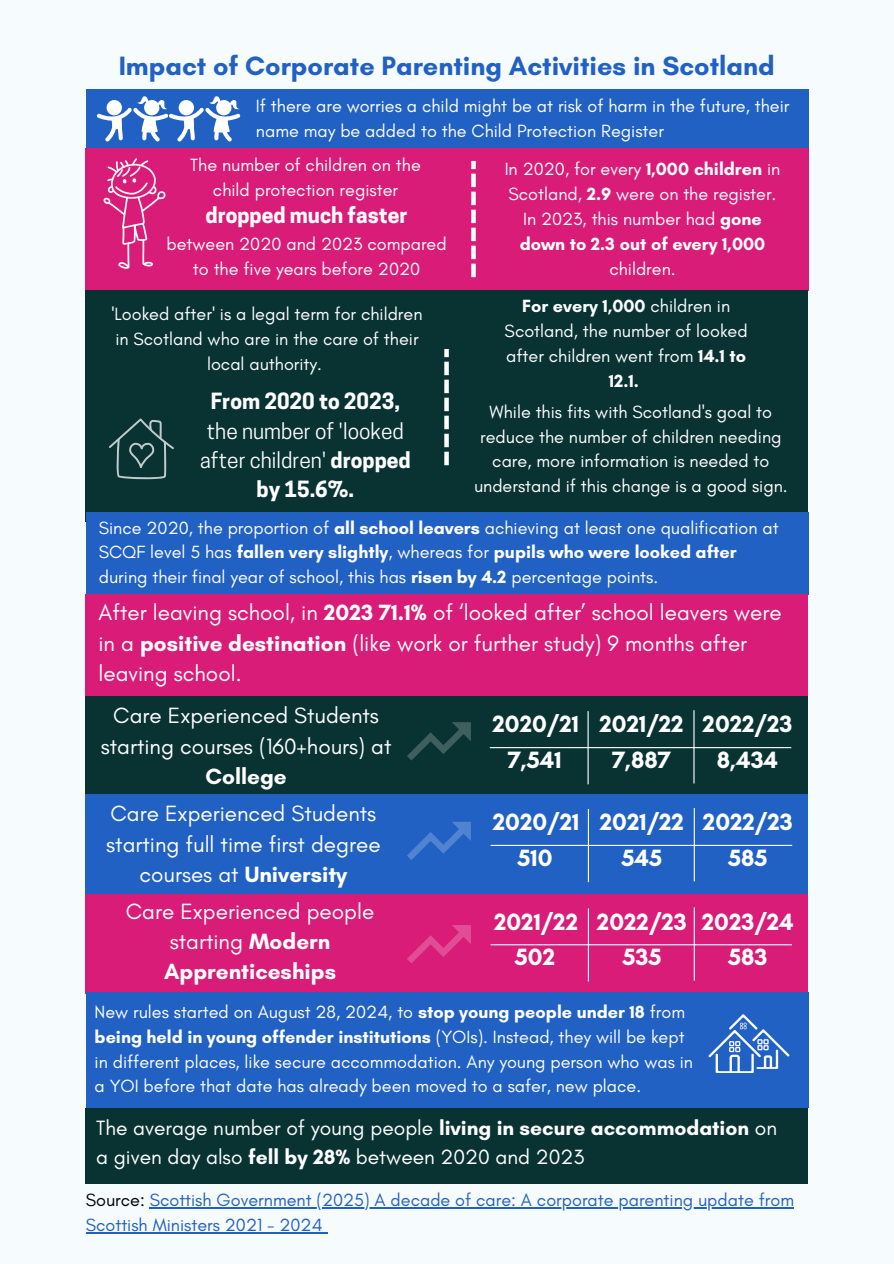
<style>
.page{position:relative;width:894px;height:1264px;background:#fff}
.page>*{position:absolute;margin:0;border:0;box-sizing:border-box;transform-origin:0 0}
.t1{font:700 39px "Glacial Indifference";color:#fff}
.t2{font:700 27px "Glacial Indifference";color:#2161c4}
.t3{font:700 24px "Glacial Indifference";color:#fff}
.t4{font:22.5px/30.3px "Glacial Indifference";color:#fff;text-align:center}
.t5{font:21px/29.2px "Glacial Indifference";color:#fff}
.t6{font:21px/29.2px "Cooper Hewitt";color:#fff;text-align:center}
.t7{font:700 21px "Cooper Hewitt";color:#fff}
.t8{font:18px/24.8px "Glacial Indifference";color:#fff;text-align:center}
.t9{font:18px "Glacial Indifference";color:#2161c4}
.s1{font-weight:700}
.s2{color:#000}
</style>
<div class="page">
<div style="left:0;top:0;width:893px;height:1263px;background:#f6fbfd"></div>
<div style="left:86px;top:148px;width:342px;height:142px;background:#d91c78"></div>
<div style="left:425px;top:148px;width:382px;height:142px;background:#d91c78"></div>
<svg style="left:103px;top:158px;width:62px;height:111px"></svg>
<div style="left:86px;top:290px;width:361px;height:231px;background:#093233"></div>
<div style="left:446px;top:290px;width:361px;height:231px;background:#093233"></div>
<svg style="left:109px;top:418px;width:65px;height:61px"></svg>
<svg style="left:471px;top:264px;width:4px;height:13px"></svg>
<svg style="left:471px;top:246px;width:4px;height:13px"></svg>
<svg style="left:471px;top:228px;width:4px;height:13px"></svg>
<svg style="left:471px;top:210px;width:4px;height:13px"></svg>
<svg style="left:471px;top:192px;width:4px;height:13px"></svg>
<svg style="left:471px;top:174px;width:4px;height:13px"></svg>
<svg style="left:471px;top:161px;width:4px;height:8px"></svg>
<div style="left:86px;top:89px;width:722px;height:59px;background:#2161c4"></div>
<svg style="left:97px;top:96px;width:143px;height:45px"></svg>
<svg style="left:444px;top:451px;width:4px;height:14px"></svg>
<svg style="left:444px;top:433px;width:4px;height:14px"></svg>
<svg style="left:444px;top:415px;width:4px;height:14px"></svg>
<svg style="left:444px;top:397px;width:4px;height:14px"></svg>
<svg style="left:444px;top:379px;width:4px;height:14px"></svg>
<svg style="left:444px;top:361px;width:4px;height:14px"></svg>
<svg style="left:444px;top:349px;width:4px;height:8px"></svg>
<div style="left:86px;top:512px;width:722px;height:82px;background:#2161c4"></div>
<div style="left:85px;top:593px;width:722px;height:104px;background:#d91c78"></div>
<div style="left:85px;top:696px;width:722px;height:100px;background:#093233"></div>
<svg style="left:407px;top:722px;width:64px;height:38px"></svg>
<hr style="left:489px;top:747px;width:302px;height:1px;background:#fff">
<hr style="left:587px;top:711px;width:1px;height:73px;background:#fff">
<hr style="left:693px;top:710px;width:1px;height:73px;background:#fff">
<div style="left:86px;top:794px;width:721px;height:99px;background:#2161c4"></div>
<hr style="left:490px;top:844px;width:302px;height:2px;background:#fff">
<hr style="left:587px;top:809px;width:2px;height:73px;background:#fff">
<hr style="left:693px;top:808px;width:1px;height:73px;background:#fff">
<div style="left:86px;top:893px;width:721px;height:100px;background:#d91c78"></div>
<hr style="left:490px;top:944px;width:301px;height:1px;background:#fff">
<hr style="left:587px;top:908px;width:2px;height:73px;background:#fff">
<hr style="left:693px;top:907px;width:1px;height:73px;background:#fff">
<svg style="left:407px;top:822px;width:64px;height:38px"></svg>
<svg style="left:407px;top:925px;width:64px;height:38px"></svg>
<div style="left:86px;top:1107px;width:721px;height:76px;background:#093233"></div>
<div style="left:86px;top:992px;width:722px;height:115px;background:#2161c4"></div>
<svg style="left:708px;top:1014px;width:81px;height:58px"></svg>
<hr style="left:150px;top:1207px;width:643px;height:1px;background:#2161c4">
<hr style="left:86px;top:1231px;width:236px;height:2px;background:#2161c4">
<h2 class="t2" style="left:119px;top:49px;width:657px">Impact of Corporate Parenting Activities in Scotland</h2>
<p class="t8" style="left:256px;top:93px;width:535px;text-align:left">If there are worries a child might be at risk of harm in the future, their name may be added to the Child Protection Register</p>
<p class="t8" style="left:190px;top:152px;width:232px">The number of children on the child protection register</p>
<p class="t7" style="left:205px;top:207px;width:203px">dropped much faster</p>
<h1 class="t8" style="left:166px;top:231px;width:282px">between 2020 and 2023 compared to the five years before 2020</h1>
<p class="t8" style="left:504px;top:157px;width:277px">In 2020, for every <span class="s1">1,000 children</span> in<br>Scotland, <span class="s1">2.9</span> were on the register.<br>In 2023, this number had <span class="s1">gone down to 2.3 out of every 1,000 </span>children.</p>
<p class="t8" style="left:504px;top:294px;width:244px"><span class="s1">For every 1,000</span> children in<br>Scotland, the number of looked after children went from <span class="s1">14.1 to<br>12.1.</span></p>
<p class="t8" style="left:474px;top:399px;width:315px">While this fits with Scotland's goal to reduce the number of children needing care, more information is needed to understand if this change is a good sign.</p>
<h4 class="t8" style="left:99px;top:515px;width:681px;text-align:left">Since 2020, the proportion of <span class="s1">all school leavers</span> achieving at least one qualification at<br>SCQF level 5 has <span class="s1">fallen very slightly</span>, whereas for <span class="s1">pupils who were looked after </span>during their final year of school, this has <span class="s1">risen by 4.2</span> percentage points.</h4>
<p class="t8" style="left:111px;top:301px;width:312px">'Looked after' is a legal term for children in Scotland who are in the care of their local authority.</p>
<p class="t6" style="left:200px;top:389px;width:212px"><span class="s1">From 2020 to 2023, </span>the number of 'looked after children' <span class="s1">dropped by 15.6%.</span></p>
<p class="t4" style="left:98px;top:597px;width:684px;text-align:left">After leaving school, in <span class="s1">2023 71.1%</span> of ‘looked after’ school leavers were in a <span class="s1">positive destination</span> (like work or further study) 9 months after leaving school.</p>
<p class="t4" style="left:101px;top:700px;width:292px">Care Experienced Students starting courses (160+hours) at<br><span class="s1">College</span></p>
<p class="t3" style="left:492px;top:709px;width:88px">2020/21</p>
<p class="t3" style="left:599px;top:709px;width:86px">2021/22</p>
<p class="t3" style="left:702px;top:709px;width:91px">2022/23</p>
<h3 class="t3" style="left:507px;top:745px;width:55px">7,541</h3>
<h3 class="t3" style="left:612px;top:745px;width:60px">7,887</h3>
<p class="t3" style="left:716px;top:745px;width:63px">8,434</p>
<p class="t4" style="left:106px;top:798px;width:276px">Care Experienced Students starting full time first degree courses at <span class="s1">University</span></p>
<h2 class="t3" style="left:492px;top:807px;width:88px">2020/21</h2>
<p class="t3" style="left:599px;top:807px;width:86px">2021/22</p>
<h2 class="t3" style="left:702px;top:807px;width:91px">2022/23</h2>
<h2 class="t3" style="left:517px;top:843px;width:37px">510</h2>
<h2 class="t3" style="left:621px;top:843px;width:42px">545</h2>
<h2 class="t3" style="left:727px;top:843px;width:41px">585</h2>
<h2 class="t4" style="left:126px;top:895px;width:250px">Care Experienced people starting <span class="s1">Modern<br>Apprenticeships</span></h2>
<p class="t3" style="left:494px;top:906px;width:86px">2021/22</p>
<h3 class="t3" style="left:596px;top:906px;width:91px">2022/23</h3>
<p class="t3" style="left:701px;top:906px;width:93px">2023/24</p>
<p class="t1" style="left:718px;top:934px;width:45px">59</p>
<p class="t3" style="left:514px;top:942px;width:42px">502</p>
<h2 class="t3" style="left:622px;top:942px;width:41px">535</h2>
<p class="t3" style="left:728px;top:942px;width:41px">583</p>
<h2 class="t8" style="left:95px;top:999px;width:599px;text-align:left">New rules started on August 28, 2024, to <span class="s1">stop young people under 18</span> from <span class="s1">being held in young offender institutions</span> (YOIs). Instead, they will be kept in different places, like secure accommodation. Any young person who was in a YOI before that date has already been moved to a safer, new place.</h2>
<h2 class="t5" style="left:96px;top:1113px;width:682px">The average number of young people <span class="s1">living in secure accommodation</span> on a given day also <span class="s1">fell by 28%</span> between 2020 and 2023</h2>
<h2 class="t9" style="left:86px;top:1189px;width:709px"><span class="s2">Source:</span> Scottish Government (2025) A decade of care: A corporate parenting update from</h2>
<h2 class="t9" style="left:86px;top:1213px;width:238px">Scottish Ministers 2021 - 2024</h2>
</div>
